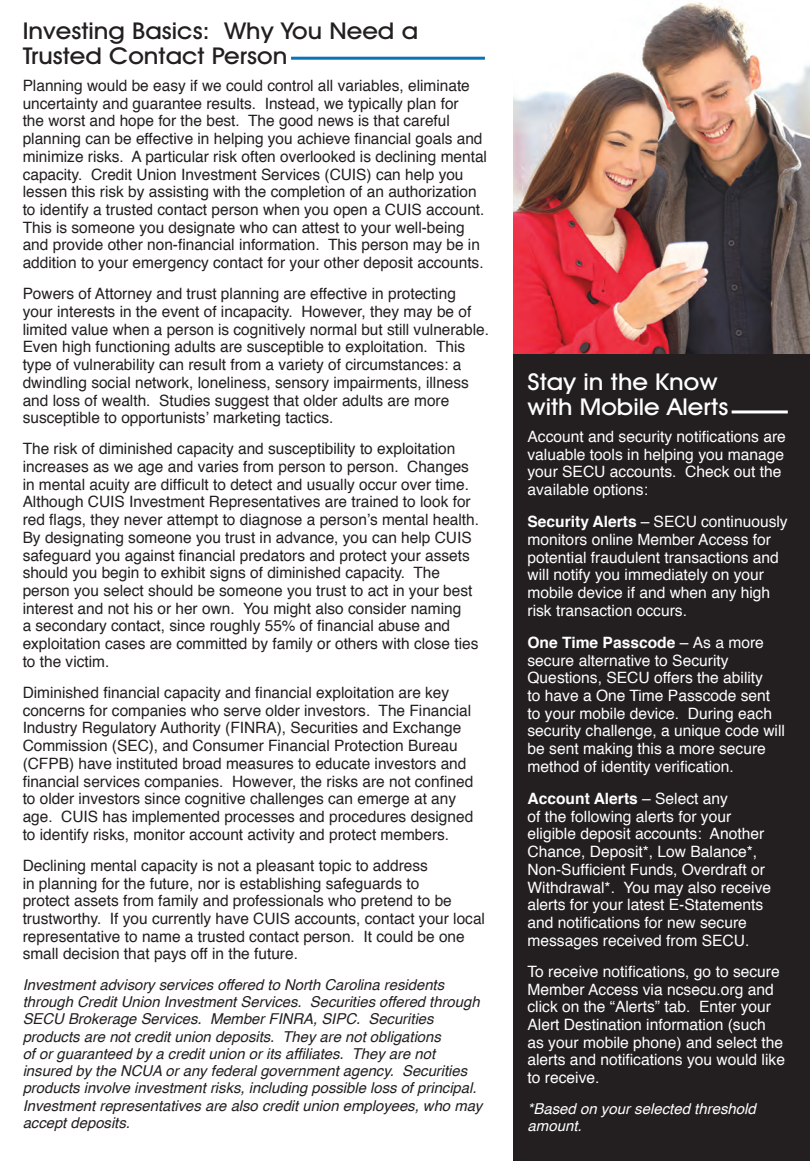
<style>
.page{position:relative;width:810px;height:1161px;background:#fff}
.page>*{position:absolute;margin:0;border:0;box-sizing:border-box;transform-origin:0 0}
.GR_Title{font:500 23.25px/25.5px "Avant Garde IT Cby BT";color:#231f20;scale:1.1 1}
.GR_Title-2{font:500 23.25px/25.5px "Avant Garde IT Cby BT";color:#fff;scale:1.1 1}
.GR_text_body{font:15.6px/17.7px "Helvetica";color:#231f20}
.GR_text_body-2{font:15.6px/17.7px "Helvetica";color:#fff}
.GR_text_body-3{font:italic 15px/17.2px "Helvetica";color:#231f20}
.GR_text_body-4{font:italic 15px/17.2px "Helvetica";color:#fff}
.s1{font-weight:700}
</style>
<div class="page">
<img style="left:513px;top:2px;width:297px;height:353px">
<div style="left:513px;top:355px;width:297px;height:806px;background:#231f20"></div>
<hr style="left:732px;top:410px;width:56px;height:3px;background:#fff">
<hr style="left:291px;top:57px;width:194px;height:3px;background:#0973b3">
<p class="GR_Title" style="left:23px;top:18px;width:361px">Investing Basics: Why You Need a<br>Trusted Contact Person</p>
<p class="GR_text_body" style="left:23px;top:77px;width:466px">Planning would be easy if we could control all variables, eliminate uncertainty and guarantee results. Instead, we typically plan for<br>the worst and hope for the best. The good news is that careful planning can be effective in helping you achieve financial goals and minimize risks. A particular risk often overlooked is declining mental capacity. Credit Union Investment Services (CUIS) can help you lessen this risk by assisting with the completion of an authorization to identify a trusted contact person when you open a CUIS account.<br>This is someone you designate who can attest to your well-being and provide other non-financial information. This person may be in addition to your emergency contact for your other deposit accounts.</p>
<p class="GR_text_body" style="left:23px;top:285px;width:468px">Powers of Attorney and trust planning are effective in protecting your interests in the event of incapacity. However, they may be of limited value when a person is cognitively normal but still vulnerable.<br>Even high functioning adults are susceptible to exploitation. This type of vulnerability can result from a variety of circumstances: a dwindling social network, loneliness, sensory impairments, illness and loss of wealth. Studies suggest that older adults are more susceptible to opportunists’ marketing tactics.</p>
<p class="GR_text_body" style="left:23px;top:440px;width:458px">The risk of diminished capacity and susceptibility to exploitation increases as we age and varies from person to person. Changes in mental acuity are difficult to detect and usually occur over time.<br>Although CUIS Investment Representatives are trained to look for red flags, they never attempt to diagnose a person’s mental health.<br>By designating someone you trust in advance, you can help CUIS safeguard you against financial predators and protect your assets should you begin to exhibit signs of diminished capacity. The person you select should be someone you trust to act in your best interest and not his or her own. You might also consider naming<br>a secondary contact, since roughly 55% of financial abuse and exploitation cases are committed by family or others with close ties to the victim.</p>
<p class="GR_text_body" style="left:23px;top:684px;width:452px">Diminished financial capacity and financial exploitation are key concerns for companies who serve older investors. The Financial Industry Regulatory Authority (FINRA), Securities and Exchange Commission (SEC), and Consumer Financial Protection Bureau (CFPB) have instituted broad measures to educate investors and financial services companies. However, the risks are not confined to older investors since cognitive challenges can emerge at any age. CUIS has implemented processes and procedures designed to identify risks, monitor account activity and protect members.</p>
<p class="GR_text_body" style="left:23px;top:857px;width:464px">Declining mental capacity is not a pleasant topic to address<br>in planning for the future, nor is establishing safeguards to<br>protect assets from family and professionals who pretend to be trustworthy. If you currently have CUIS accounts, contact your local representative to name a trusted contact person. It could be one small decision that pays off in the future.</p>
<p class="GR_text_body-3" style="left:23px;top:976px;width:461px">Investment advisory services offered to North Carolina residents through Credit Union Investment Services. Securities offered through SECU Brokerage Services. Member FINRA, SIPC. Securities products are not credit union deposits. They are not obligations<br>of or guaranteed by a credit union or its affiliates. They are not insured by the NCUA or any federal government agency. Securities products involve investment risks, including possible loss of principal.<br>Investment representatives are also credit union employees, who may accept deposits.</p>
<p class="GR_Title-2" style="left:528px;top:368px;width:184px">Stay in the Know with Mobile Alerts</p>
<p class="GR_text_body-2" style="left:528px;top:428px;width:260px">Account and security notifications are valuable tools in helping you manage your SECU accounts. Check out the available options:</p>
<p class="GR_text_body-2" style="left:528px;top:513px;width:262px"><span class="s1">Security Alerts</span> – SECU continuously monitors online Member Access for potential fraudulent transactions and will notify you immediately on your mobile device if and when any high risk transaction occurs.</p>
<p class="GR_text_body-2" style="left:528px;top:634px;width:259px"><span class="s1">One Time Passcode</span> – As a more secure alternative to Security Questions, SECU offers the ability<br>to have a One Time Passcode sent to your mobile device. During each security challenge, a unique code will be sent making this a more secure method of identity verification.</p>
<p class="GR_text_body-2" style="left:528px;top:790px;width:245px"><span class="s1">Account Alerts</span> – Select any<br>of the following alerts for your eligible deposit accounts: Another Chance, Deposit*, Low Balance*, Non-Sufficient Funds, Overdraft or Withdrawal*. You may also receive alerts for your latest E-Statements and notifications for new secure messages received from SECU.</p>
<p class="GR_text_body-2" style="left:528px;top:963px;width:259px">To receive notifications, go to secure Member Access via ncsecu.org and click on the “Alerts” tab. Enter your Alert Destination information (such as your mobile phone) and select the alerts and notifications you would like to receive.</p>
<p class="GR_text_body-4" style="left:528px;top:1100px;width:230px">*Based on your selected threshold amount.</p>
</div>
